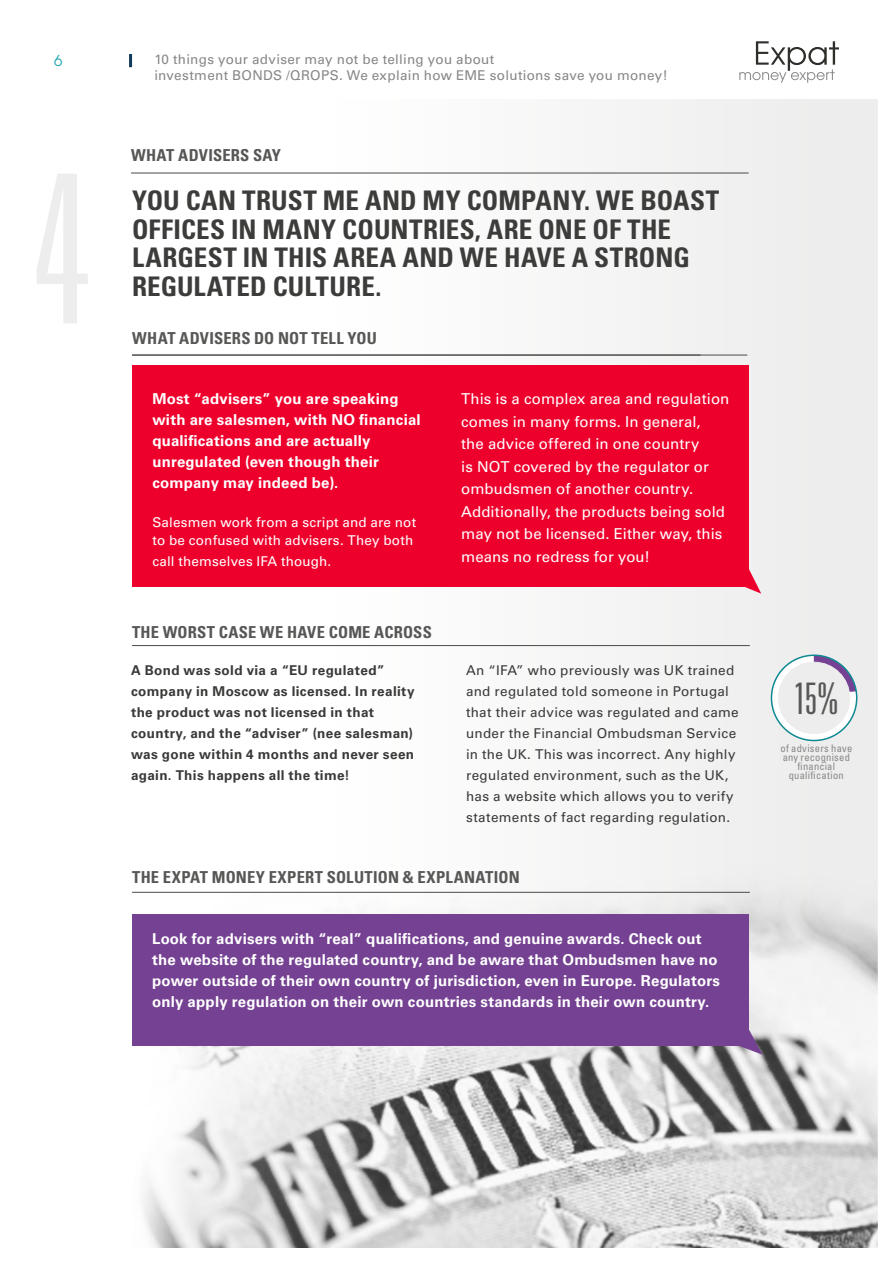
<style>
.page{position:relative;width:893px;height:1263px;background:#fff}
.page>*{position:absolute;margin:0;border:0;box-sizing:border-box;transform-origin:0 0}
.t1{font:300 ultra-condensed 43.5px "Univers LT Std";color:#575756}
.t2{font:700 condensed 27px "Univers LT Std";letter-spacing:-.005em;color:#3c3c3b}
.t3{font:700 condensed 16.5px "Univers LT Std";letter-spacing:.015em;color:#575756}
.t4{font:700 15px/21px "Univers LT Std";letter-spacing:.015em;color:#fff}
.t5{font:15px/22.5px "Univers LT Std";letter-spacing:.005em;color:#fff}
.t6{font:15px "Avant Gar Got Itc L";color:#1ea7af}
.t7{font:13.5px/21px "Univers LT Std";letter-spacing:.02em;color:#3a3938}
.t8{font:700 13.5px/21px "Univers LT Std";letter-spacing:.03em;color:#3a3938}
.t9{font:13.5px/16.5px "Univers LT Std";letter-spacing:.02em;color:#878787}
.t10{font:13.5px/18px "Univers LT Std";letter-spacing:.01em;color:#fff}
.t11{font:condensed 10.5px/9px "Univers LT Std";letter-spacing:.02em;color:#878787;text-align:center}
</style>
<div class="page">
<svg style="left:129px;top:54px;width:3px;height:13px"></svg>
<svg style="left:739px;top:41px;width:100px;height:42px"></svg>
<div style="left:0;top:99px;width:880px;height:1157px;background:linear-gradient(to right,#fff,#eee)"></div>
<img style="left:130px;top:780px;width:747px;height:467px">
<hr style="left:131px;top:173px;width:618px;height:1px;background:#4a4a49">
<div style="left:132px;top:914px;width:616px;height:132px;background:#754192"></div>
<svg style="left:739px;top:1029px;width:24px;height:26px"></svg>
<hr style="left:132px;top:355px;width:615px;height:1px;background:#4a4a49">
<hr style="left:132px;top:645px;width:618px;height:1px;background:#4a4a49">
<hr style="left:132px;top:892px;width:618px;height:1px;background:#4a4a49">
<div style="left:132px;top:365px;width:616px;height:222px;background:#ee002d"></div>
<svg style="left:739px;top:568px;width:22px;height:26px"></svg>
<svg style="left:771px;top:655px;width:86px;height:85px"></svg>
<svg style="left:814px;top:655px;width:43px;height:85px"></svg>
<div style="left:771px;top:654px;width:86px;height:87px;border:2px solid #0e8993;border-radius:50%"></div>
<div style="left:778px;top:662px;width:72px;height:71px;background:#ededed;border-radius:50%"></div>
<div style="left:778px;top:662px;width:72px;height:72px;border:1px solid #ededed;border-radius:50%"></div>
<p class="t6" style="left:54px;top:51px;width:10px">6</p>
<p class="t9" style="left:154px;top:51px;width:515px">10 things your adviser may not be telling you about<br>investment BONDS /QROPS. We explain how EME solutions save you money!</p>
<p class="t3" style="left:131px;top:145px;width:152px">WHAT ADVISERS SAY</p>
<h2 class="t2" style="left:132px;top:184px;width:71px">YOU CAN</h2>
<h2 class="t2" style="left:242px;top:184px;width:16px">TRUST</h2>
<h2 class="t2" style="left:323px;top:184px;width:60px">ME AND</h2>
<h2 class="t2" style="left:423px;top:184px;width:62px">MY COMPANY</h2>
<h2 class="t2" style="left:584px;top:184px;width:89px">. WE BOAST</h2>
<h2 class="t2" style="left:132px;top:212px;width:55px">OFFICES</h2>
<h2 class="t2" style="left:231px;top:212px;width:51px">IN MANY</h2>
<h2 class="t2" style="left:342px;top:212px;width:16px">COUNTRIES</h2>
<h2 class="t2" style="left:475px;top:212px;width:28px">, ARE</h2>
<h2 class="t2" style="left:538px;top:212px;width:17px">ONE</h2>
<h2 class="t2" style="left:592px;top:212px;width:50px">OF THE</h2>
<h2 class="t2" style="left:132px;top:241px;width:77px">LARGEST</h2>
<h2 class="t2" style="left:243px;top:241px;width:46px">IN THIS</h2>
<h2 class="t2" style="left:333px;top:241px;width:17px">AREA</h2>
<h2 class="t2" style="left:402px;top:241px;width:18px">AND</h2>
<h2 class="t2" style="left:460px;top:241px;width:60px">WE HAVE</h2>
<h2 class="t2" style="left:572px;top:241px;width:39px">ASTRON</h2>
<h2 class="t2" style="left:673px;top:241px;width:18px">G</h2>
<h2 class="t2" style="left:132px;top:269px;width:61px">REGULATED</h2>
<h2 class="t2" style="left:273px;top:269px;width:16px">CULTURE</h2>
<h2 class="t2" style="left:375px;top:269px;width:7px">.</h2>
<p class="t3" style="left:132px;top:327px;width:246px">WHAT ADVISERS DO NOT TELL YOU</p>
<p class="t4" style="left:152px;top:389px;width:270px">Most “advisers” you are speaking with are salesmen, with NO financial qualifications and are actually unregulated (even though their company may indeed be).</p>
<p class="t10" style="left:152px;top:514px;width:265px">Salesmen work from a script and are not to be confused with advisers. They both</p>
<p class="t10" style="left:152px;top:553px;width:180px">call themselves IFA though.</p>
<p class="t3" style="left:132px;top:622px;width:301px">THE WORST CASE WE HAVE COME ACROSS</p>
<p class="t5" style="left:461px;top:388px;width:270px">This is a complex area and regulation comes in many forms. In general,<br>the advice offered in one country<br>is NOT covered by the regulator or ombudsmen of another country.<br>Additionally, the products being sold may not be licensed. Either way, this means no redress for you!</p>
<p class="t8" style="left:131px;top:660px;width:285px">A Bond was sold via a “EU regulated” company in Moscow as licensed. In reality the product was not licensed in that country, and the “adviser” (nee salesman) was gone within 4 months and never seen again. This happens all the time!</p>
<p class="t7" style="left:466px;top:660px;width:274px">An “IFA” who previously was UK trained and regulated told someone in Portugal that their advice was regulated and came under the Financial Ombudsman Service in the UK. This was incorrect. Any highly regulated environment, such as the UK, has a website which allows you to verify statements of fact regarding regulation.</p>
<p class="t3" style="left:132px;top:867px;width:50px">THE EXPAT</p>
<p class="t3" style="left:212px;top:867px;width:25px">MONEY</p>
<p class="t3" style="left:269px;top:867px;width:19px">EXPERT</p>
<p class="t3" style="left:327px;top:867px;width:20px">SOLUTION</p>
<p class="t3" style="left:403px;top:867px;width:34px">&amp; EXPLANATION</p>
<p class="t4" style="left:152px;top:928px;width:569px">Look for advisers with “real” qualifications, and genuine awards. Check out the website of the regulated country, and be aware that Ombudsmen have no power outside of their own country of jurisdiction, even in Europe. Regulators only apply regulation on their own countries standards in their own country.</p>
<h1 class="t1" style="left:794px;top:676px;width:46px">15%</h1>
<p class="t11" style="left:780px;top:744px;width:73px">of advisers have any recognised financial qualification</p>
</div>
